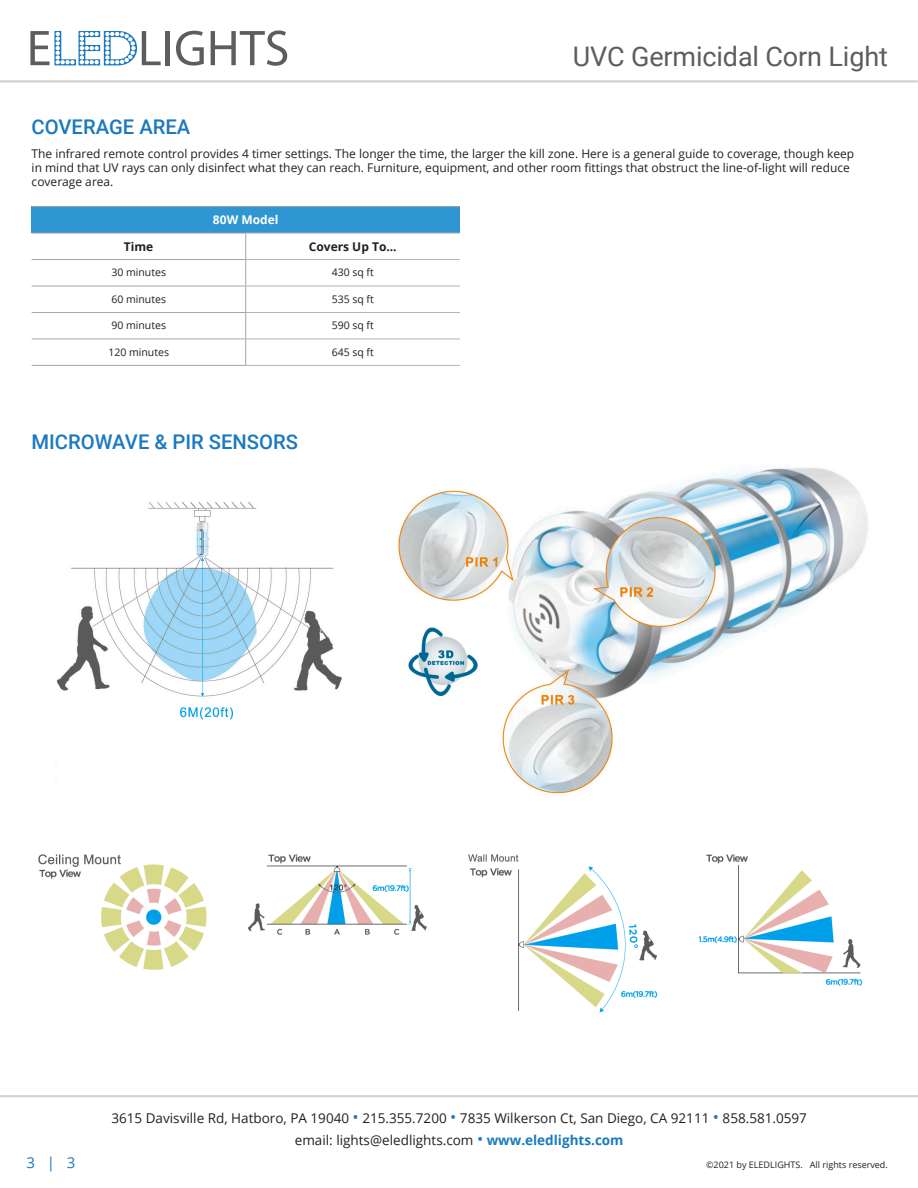
<style>
.page{position:relative;width:918px;height:1188px;background:#fff}
.page>*{position:absolute;margin:0;border:0;box-sizing:border-box;transform-origin:0 0}
.t1{font:27px "Roboto";letter-spacing:-.005em;color:#5d5d5d}
.t2{font:500 20.25px "Roboto";color:#1b79bf}
.t3{font:15px "Open Sans";color:#1b79bf}
.t4{font:13.5px/21.5px "Open Sans";color:#231f20;text-align:center}
.t5{font:12px "Open Sans";color:#231f20}
.t6{font:700 12px "Open Sans";color:#231f20}
.t7{font:700 12px "Open Sans";color:#fff}
.t8{font:10.5px "Open Sans";color:#231f20}
.t9{font:9px "Open Sans";color:#231f20}
.s1{font-size:16.5px;color:#1b79bf}
.s2{font-weight:700;color:#1b79bf}
</style>
<div class="page">
<hr style="left:0;top:1095px;width:918px;height:2px;background:#d1d2d4">
<hr style="left:0;top:80px;width:918px;height:2px;background:#d2d0d0">
<hr style="left:166px;top:31px;width:4px;height:34px;background:#5d5d5d">
<svg style="left:176px;top:31px;width:28px;height:35px"></svg>
<svg style="left:211px;top:31px;width:76px;height:35px"></svg>
<svg style="left:30px;top:31px;width:131px;height:34px"></svg>
<div style="left:32px;top:207px;width:428px;height:26px;background:#2e96d3"></div>
<hr style="left:32px;top:206px;width:214px;height:1px;background:#a5a5a4">
<hr style="left:246px;top:206px;width:214px;height:1px;background:#a5a5a4">
<hr style="left:32px;top:233px;width:214px;height:1px;background:#a5a5a4">
<hr style="left:32px;top:259px;width:214px;height:1px;background:#a5a5a4">
<hr style="left:32px;top:286px;width:214px;height:1px;background:#a5a5a4">
<hr style="left:32px;top:312px;width:214px;height:1px;background:#a5a5a4">
<hr style="left:32px;top:339px;width:214px;height:1px;background:#a5a5a4">
<hr style="left:32px;top:365px;width:214px;height:1px;background:#a5a5a4">
<hr style="left:246px;top:233px;width:214px;height:1px;background:#b4b3b3">
<hr style="left:246px;top:259px;width:214px;height:1px;background:#b4b3b3">
<hr style="left:246px;top:286px;width:214px;height:1px;background:#b4b3b3">
<hr style="left:246px;top:312px;width:214px;height:1px;background:#b4b3b3">
<hr style="left:246px;top:339px;width:214px;height:1px;background:#b4b3b3">
<hr style="left:246px;top:365px;width:214px;height:1px;background:#b4b3b3">
<svg style="left:245px;top:233px;width:1px;height:132px"></svg>
<img style="left:56px;top:467px;width:812px;height:327px">
<img style="left:38px;top:854px;width:825px;height:159px">
<div style="left:57px;top:732px;width:383px;height:60px;background:#fff"></div>
<p class="t2" style="left:32px;top:112px;width:160px">COVERAGE AREA</p>
<h1 class="t1" style="left:573px;top:37px;width:317px">UVC Germicidal Corn Light</h1>
<p class="t5" style="left:32px;top:145px;width:824px">The infrared remote control provides 4 timer settings. The longer the time, the larger the kill zone. Here is a general guide to coverage, though keep</p>
<p class="t5" style="left:32px;top:160px;width:820px">in mind that UV rays can only disinfect what they can reach. Furniture, equipment, and other room fittings that obstruct the line-of-light will reduce</p>
<p class="t5" style="left:32px;top:174px;width:83px">coverage area.</p>
<p class="t7" style="left:213px;top:212px;width:67px">80W Model</p>
<p class="t6" style="left:124px;top:238px;width:31px">Time</p>
<p class="t6" style="left:309px;top:238px;width:89px">Covers Up To...</p>
<p class="t8" style="left:111px;top:265px;width:56px">30 minutes</p>
<p class="t8" style="left:332px;top:265px;width:44px">430 sq ft</p>
<p class="t8" style="left:111px;top:292px;width:56px">60 minutes</p>
<p class="t8" style="left:332px;top:292px;width:44px">535 sq ft</p>
<p class="t8" style="left:111px;top:318px;width:56px">90 minutes</p>
<p class="t8" style="left:332px;top:318px;width:44px">590 sq ft</p>
<p class="t8" style="left:108px;top:345px;width:62px">120 minutes</p>
<p class="t8" style="left:332px;top:345px;width:44px">645 sq ft</p>
<p class="t2" style="left:32px;top:427px;width:268px">MICROWAVE &amp; PIR SENSORS</p>
<p class="t3" style="left:27px;top:1152px;width:50px">3 | 3</p>
<p class="t4" style="left:111px;top:1107px;width:697px">3615 Davisville Rd, Hatboro, PA 19040 <span class="s1">•</span> 215.355.7200 <span class="s1">•</span> 7835 Wilkerson Ct, San Diego, CA 92111 <span class="s1">•</span> 858.581.0597 email: lights@eledlights.com <span class="s1">•</span> <span class="s2">www.eledlights.com</span></p>
<p class="t9" style="left:706px;top:1158px;width:183px">©2021 by ELEDLIGHTS. All rights reserved.</p>
</div>
